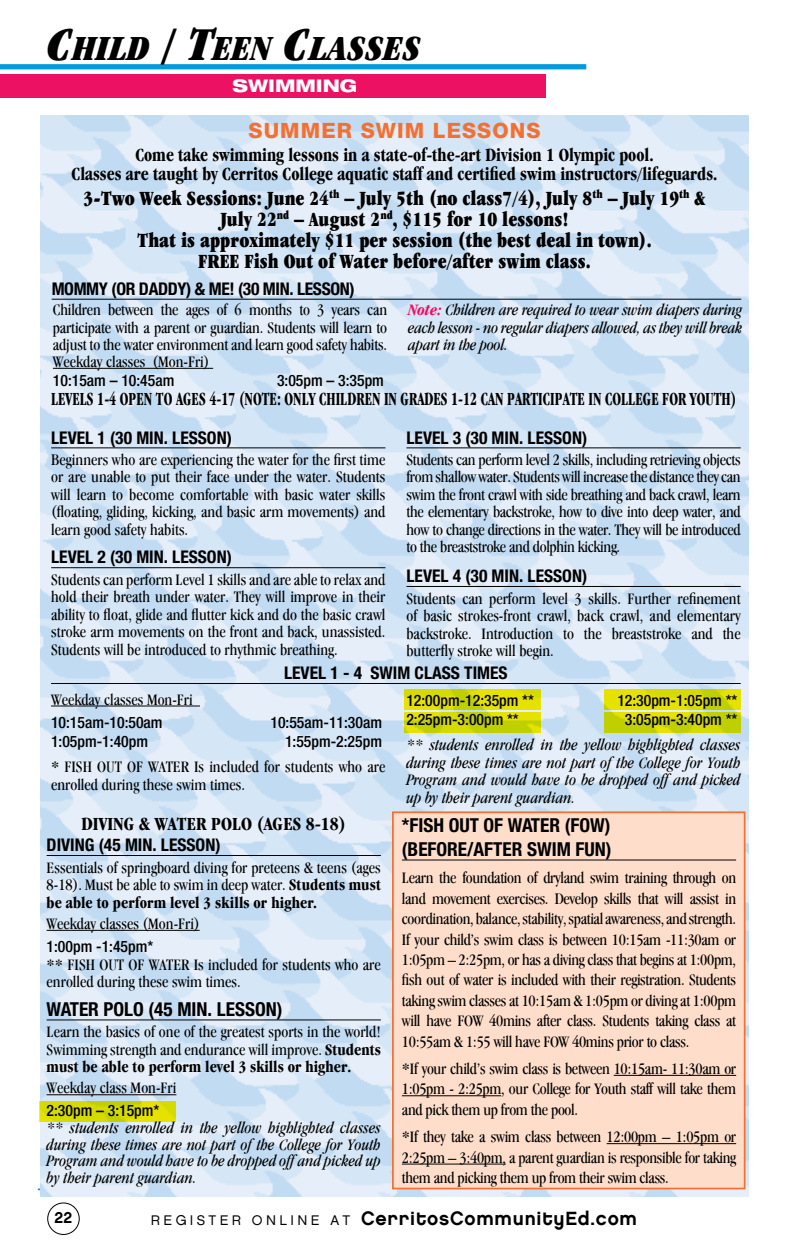
<style>
.page{position:relative;width:788px;height:1260px;background:#fff}
.page>*{position:absolute;margin:0;border:0;box-sizing:border-box;transform-origin:0 0}
.t1{font:italic 900 condensed 36.75px "Garamond IT Cby BT";color:#000}
.t2{font:ultra-condensed 21px/21px "Garamond IT Cby BT";color:#000;text-align:center;scale:.95 1}
.t3{font:800 21px "Helvetica Neue";letter-spacing:.05em;color:#f37032}
.t4{font:700 condensed 19.25px/19.2px "Garamond IT Cby BT";color:#000;text-align:center;scale:.95 1}
.t5{font:700 condensed 19.25px "Garamond IT Cby BT";color:#000;scale:.79 1}
.t6{font:19.25px/24px "Helvetica Neue LT 77 Bd Cn";color:#000}
.t7{font:19.25px "Chalet New York Nineteen Eighty";letter-spacing:.04em;color:#000}
.t8{font:700 condensed 19.25px "Garamond IT Cby BT";color:#000}
.t9{font:17.5px "Helvetica Neue LT 77 Bd Cn";color:#000}
.t10{font:17.5px "Helvetica Neue LT 77 Bd Cn";letter-spacing:-.02em;color:#000}
.t11{font:17.5px "Helvetica Neue LT 83 Hv Ex";color:#fff}
.t12{font:condensed 16.62px/17.5px "Garamond IT Cby BT";color:#000;text-align:justify}
.t13{font:italic condensed 16.62px/17.5px "Garamond IT Cby BT";color:#000;text-align:justify}
.t14{font:15.75px "Helvetica Neue LT 67 Md Cn";color:#000}
.t15{font:15.75px "Chalet New York Nineteen Sixty";color:#000}
.s1{font-size:49px}
.s2{font-weight:700;color:#ed1164}
.s3{font-weight:700}
.s4{font-family:"Chalet London Nineteen Sixty";font-size:14px}
</style>
<div class="page">
<div style="left:47px;top:1203px;width:33px;height:32px;border:1px solid #000;border-radius:50%"></div>
<div style="left:0;top:74px;width:545px;height:24px;background:#ed1164"></div>
<div style="left:0;top:64px;width:586px;height:5px;background:#009bda"></div>
<hr style="left:38px;top:1188px;width:692px;height:2px;background:#009bda">
<img style="left:40px;top:116px;width:708px;height:1080px">
<hr style="left:51px;top:447px;width:334px;height:1px;background:#000">
<hr style="left:51px;top:567px;width:334px;height:1px;background:#000">
<hr style="left:406px;top:447px;width:334px;height:1px;background:#000">
<hr style="left:406px;top:586px;width:334px;height:1px;background:#000">
<hr style="left:53px;top:368px;width:160px;height:1px;background:#000">
<hr style="left:52px;top:299px;width:689px;height:1px;background:#000">
<div style="left:392px;top:811px;width:353px;height:378px;background:#fedeca;border:2px solid #f37032"></div>
<hr style="left:47px;top:855px;width:334px;height:1px;background:#000">
<hr style="left:47px;top:930px;width:153px;height:1px;background:#000">
<hr style="left:47px;top:1020px;width:334px;height:1px;background:#000">
<hr style="left:47px;top:1094px;width:129px;height:1px;background:#000">
<hr style="left:402px;top:860px;width:334px;height:1px;background:#000">
<hr style="left:613px;top:1075px;width:123px;height:1px;background:#000">
<hr style="left:402px;top:1095px;width:99px;height:1px;background:#000">
<hr style="left:606px;top:1143px;width:130px;height:1px;background:#000">
<hr style="left:402px;top:1164px;width:103px;height:1px;background:#000">
<hr style="left:51px;top:706px;width:149px;height:1px;background:#000">
<hr style="left:51px;top:683px;width:689px;height:1px;background:#000">
<svg style="left:404px;top:689px;width:137px;height:20px;background:#dcdd00"></svg>
<svg style="left:604px;top:689px;width:136px;height:20px;background:#dcdd00"></svg>
<svg style="left:404px;top:712px;width:137px;height:20px;background:#ced600"></svg>
<svg style="left:39px;top:1101px;width:136px;height:20px;background:#d6da00"></svg>
<svg style="left:604px;top:712px;width:136px;height:20px;background:#ccd500"></svg>
<h1 class="t1" style="left:47px;top:27px;width:375px"><span class="s1">C</span>HILD <span class="s1">/ T</span>EEN <span class="s1">C</span>LASSES</h1>
<p class="t11" style="left:232px;top:75px;width:126px">SWIMMING</p>
<p class="t3" style="left:248px;top:121px;width:293px">SUMMER SWIM LESSONS</p>
<p class="t4" style="left:71px;top:145px;width:681px">Come take swimming lessons in a state-of-the-art Division 1 Olympic pool.<br>Classes are taught by Cerritos College aquatic staff and certified swim instructors/lifeguards.</p>
<p class="t2" style="left:83px;top:187px;width:656px">3-Two Week Sessions: June 24<sup>th</sup> – July 5th (no class7/4), July 8<sup>th</sup> – July 19<sup>th</sup> &amp; July 22<sup>nd</sup> – August 2<sup>nd</sup>, $115 for 10 lessons!<br>That is approximately $11 per session (the best deal in town).<br>FREE Fish Out of Water before/after swim class.</p>
<p class="t10" style="left:52px;top:278px;width:304px">MOMMY (OR DADDY) &amp; ME! (30 MIN. LESSON)</p>
<p class="t12" style="left:53px;top:301px;width:336px">Children between the ages of 6 months to 3 years can participate with a parent or guardian. Students will learn to adjust to the water environment and learn good safety habits.</p>
<p class="t13" style="left:408px;top:301px;width:336px"><span class="s2">Note:</span> Children are required to wear swim diapers during each lesson - no regular diapers allowed, as they will break apart in the pool.</p>
<p class="t12" style="left:53px;top:353px;width:158px">Weekday classes (Mon-Fri)</p>
<p class="t14" style="left:53px;top:371px;width:123px">10:15am – 10:45am</p>
<p class="t14" style="left:277px;top:371px;width:108px">3:05pm – 3:35pm</p>
<p class="t5" style="left:51px;top:388px;width:868px">LEVELS 1-4 OPEN TO AGES 4-17 (NOTE: ONLY CHILDREN IN GRADES 1-12 CAN PARTICIPATE IN COLLEGE FOR YOUTH)</p>
<p class="t9" style="left:51px;top:427px;width:182px">LEVEL 1 (30 MIN. LESSON)</p>
<p class="t12" style="left:51px;top:451px;width:336px">Beginners who are experiencing the water for the first time or are unable to put their face under the water. Students will learn to become comfortable with basic water skills (floating, gliding, kicking, and basic arm movements) and learn good safety habits.</p>
<p class="t9" style="left:51px;top:547px;width:182px">LEVEL 2 (30 MIN. LESSON)</p>
<p class="t12" style="left:51px;top:571px;width:336px">Students can perform Level 1 skills and are able to relax and hold their breath under water. They will improve in their ability to float, glide and flutter kick and do the basic crawl stroke arm movements on the front and back, unassisted.<br>Students will be introduced to rhythmic breathing.</p>
<p class="t9" style="left:406px;top:427px;width:182px">LEVEL 3 (30 MIN. LESSON)</p>
<p class="t12" style="left:406px;top:451px;width:336px">Students can perform level 2 skills, including retrieving objects from shallow water. Students will increase the distance they can swim the front crawl with side breathing and back crawl, learn the elementary backstroke, how to dive into deep water, and how to change directions in the water. They will be introduced to the breaststroke and dolphin kicking.</p>
<p class="t9" style="left:406px;top:566px;width:182px">LEVEL 4 (30 MIN. LESSON)</p>
<p class="t12" style="left:406px;top:589px;width:336px">Students can perform level 3 skills. Further refinement of basic strokes-front crawl, back crawl, and elementary backstroke. Introduction to the breaststroke and the butterfly stroke will begin.</p>
<p class="t9" style="left:284px;top:663px;width:225px">LEVEL 1 - 4 SWIM CLASS TIMES</p>
<p class="t12" style="left:51px;top:690px;width:143px">Weekday classes Mon-Fri</p>
<p class="t14" style="left:51px;top:713px;width:113px">10:15am-10:50am</p>
<p class="t14" style="left:270px;top:713px;width:113px">10:55am-11:30am</p>
<p class="t14" style="left:51px;top:732px;width:98px">1:05pm-1:40pm</p>
<p class="t14" style="left:285px;top:732px;width:98px">1:55pm-2:25pm</p>
<p class="t12" style="left:51px;top:758px;width:336px">* FISH OUT OF WATER Is included for students who are enrolled during these swim times.</p>
<p class="t8" style="left:82px;top:812px;width:266px">DIVING &amp; WATER POLO (AGES 8-18)</p>
<p class="t9" style="left:47px;top:835px;width:175px">DIVING (45 MIN. LESSON)</p>
<p class="t12" style="left:47px;top:858px;width:336px">Essentials of springboard diving for preteens &amp; teens (ages 8-18). Must be able to swim in deep water. <span class="s3">Students must be able to perform level 3 skills or higher.</span></p>
<p class="t12" style="left:47px;top:915px;width:154px">Weekday classes (Mon-Fri)</p>
<p class="t14" style="left:47px;top:937px;width:108px">1:00pm -1:45pm*</p>
<p class="t12" style="left:47px;top:955px;width:336px">** FISH OUT OF WATER Is included for students who are enrolled during these swim times.</p>
<p class="t6" style="left:47px;top:997px;width:237px">WATER POLO (45 MIN. LESSON)</p>
<p class="t12" style="left:47px;top:1023px;width:336px">Learn the basics of one of the greatest sports in the world!<br>Swimming strength and endurance will improve. <span class="s3">Students must be able to perform level 3 skills or higher.</span></p>
<p class="t12" style="left:47px;top:1079px;width:131px">Weekday class Mon-Fri</p>
<p class="t14" style="left:47px;top:1101px;width:114px">2:30pm – 3:15pm*</p>
<p class="t13" style="left:47px;top:1119px;width:336px;line-height:16.6px">** students enrolled in the yellow highlighted classes during these times are not part of the College for Youth Program and would have to be dropped off and picked up by their parent guardian.</p>
<p class="t14" style="left:406px;top:691px;width:129px">12:00pm-12:35pm **</p>
<p class="t14" style="left:617px;top:691px;width:121px">12:30pm-1:05pm **</p>
<p class="t14" style="left:406px;top:710px;width:114px">2:25pm-3:00pm **</p>
<p class="t14" style="left:625px;top:710px;width:114px">3:05pm-3:40pm **</p>
<p class="t13" style="left:406px;top:736px;width:336px">** students enrolled in the yellow highlighted classes during these times are not part of the College for Youth Program and would have to be dropped off and picked up by their parent guardian.</p>
<p class="t6" style="left:402px;top:813px;width:211px">*FISH OUT OF WATER (FOW) (BEFORE/AFTER SWIM FUN)</p>
<p class="t12" style="left:402px;top:868px;width:336px;line-height:20.5px">Learn the foundation of dryland swim training through on land movement exercises. Develop skills that will assist in coordination, balance, stability, spatial awareness, and strength.<br>If your child’s swim class is between 10:15am -11:30am or 1:05pm – 2:25pm, or has a diving class that begins at 1:00pm, fish out of water is included with their registration. Students taking swim classes at 10:15am &amp; 1:05pm or diving at 1:00pm will have FOW 40mins after class. Students taking class at 10:55am &amp; 1:55 will have FOW 40mins prior to class.</p>
<p class="t12" style="left:402px;top:1058px;width:336px;line-height:20.5px">*If your child’s swim class is between 10:15am- 11:30am or 1:05pm - 2:25pm, our College for Youth staff will take them and pick them up from the pool.</p>
<p class="t12" style="left:402px;top:1127px;width:336px;line-height:20.5px">*If they take a swim class between 12:00pm – 1:05pm or 2:25pm – 3:40pm, a parent guardian is responsible for taking them and picking them up from their swim class.</p>
<p class="t15" style="left:55px;top:1208px;width:19px">22</p>
<p class="t7" style="left:151px;top:1207px;width:487px"><span class="s4">R E G I S T E R O N L I N E A T</span> CerritosCommunityEd.com</p>
</div>
